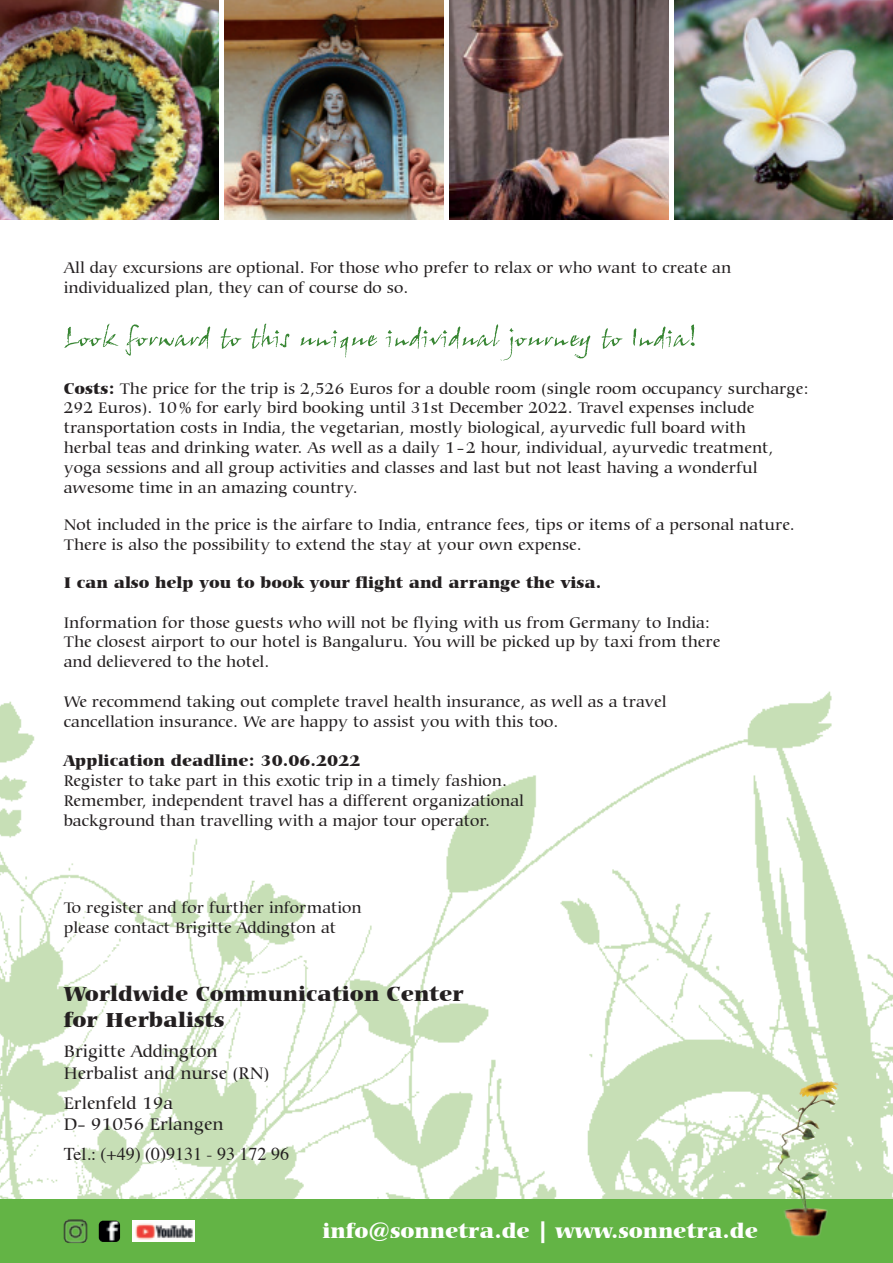
<style>
.page{position:relative;width:893px;height:1263px;background:#fff}
.page>*{position:absolute;margin:0;border:0;box-sizing:border-box;transform-origin:0 0}
.t1{font:900 21.75px/26.1px "Carmina BT";color:#231f20}
.t2{font:900 21.75px "Carmina BT";color:#fff}
.t3{font:500 18px/21.6px "Carmina BT";color:#231f20}
.t4{font:18px "Times";color:#231f20}
.t5{font:500 16.5px/19.8px "Carmina BT";color:#231f20}
.t6{font:900 16.5px "Carmina BT";color:#231f20}
.s1{font-weight:900}
</style>
<div class="page">
<img style="left:0;top:691px;width:893px;height:508px">
<img style="left:674px;top:0;width:219px;height:219px">
<img style="left:0;top:0;width:219px;height:219px">
<img style="left:449px;top:0;width:219px;height:219px">
<img style="left:225px;top:0;width:219px;height:219px">
<div style="left:0;top:1199px;width:893px;height:64px;background:#63b445"></div>
<img style="left:798px;top:1081px;width:28px;height:36px">
<svg style="left:64px;top:324px;width:631px;height:36px"></svg>
<img style="left:99px;top:1221px;width:21px;height:21px">
<img style="left:64px;top:1219px;width:23px;height:24px">
<img style="left:133px;top:1221px;width:62px;height:20px">
<p class="t5" style="left:64px;top:260px;width:669px">All day excursions are optional. For those who prefer to relax or who want to create an individualized plan, they can of course do so.</p>
<p class="t5" style="left:64px;top:380px;width:746px"><span class="s1">Costs:</span> The price for the trip is 2,526 Euros for a double room (single room occupancy surcharge:<br>292 Euros). 10 % for early bird booking until 31st December 2022. Travel expenses include transportation costs in India, the vegetarian, mostly biological, ayurvedic full board with<br>herbal teas and drinking water. As well as a daily 1 - 2 hour, individual, ayurvedic treatment, yoga sessions and all group activities and classes and last but not least having a wonderful awesome time in an amazing country.</p>
<p class="t5" style="left:64px;top:517px;width:733px">Not included in the price is the airfare to India, entrance fees, tips or items of a personal nature.<br>There is also the possibility to extend the stay at your own expense.</p>
<p class="t6" style="left:64px;top:575px;width:539px">I can also help you to book your flight and arrange the visa.</p>
<p class="t5" style="left:64px;top:614px;width:658px">Information for those guests who will not be flying with us from Germany to India:<br>The closest airport to our hotel is Bangaluru. You will be picked up by taxi from there and delievered to the hotel.</p>
<p class="t5" style="left:64px;top:693px;width:604px">We recommend taking out complete travel health insurance, as well as a travel cancellation insurance. We are happy to assist you with this too.</p>
<p class="t6" style="left:64px;top:754px;width:298px">Application deadline: 30.06.2022</p>
<p class="t5" style="left:64px;top:772px;width:462px">Register to take part in this exotic trip in a timely fashion.<br>Remember, independent travel has a different organizational background than travelling with a major tour operator.</p>
<p class="t5" style="left:64px;top:900px;width:299px">To register and for further information please contact Brigitte Addington at</p>
<h1 class="t1" style="left:64px;top:982px;width:401px">Worldwide Communication Center for Herbalists</h1>
<p class="t3" style="left:64px;top:1042px;width:208px">Brigitte Addington<br>Herbalist and nurse (RN)</p>
<p class="t3" style="left:64px;top:1094px;width:161px">Erlenfeld 19a<br>D- 91056 Erlangen</p>
<p class="t4" style="left:64px;top:1148px;width:227px">Tel.: (+49) (0)9131 - 93 172 96</p>
<h1 class="t2" style="left:323px;top:1221px;width:437px">info@sonnetra.de | www.sonnetra.de</h1>
</div>
